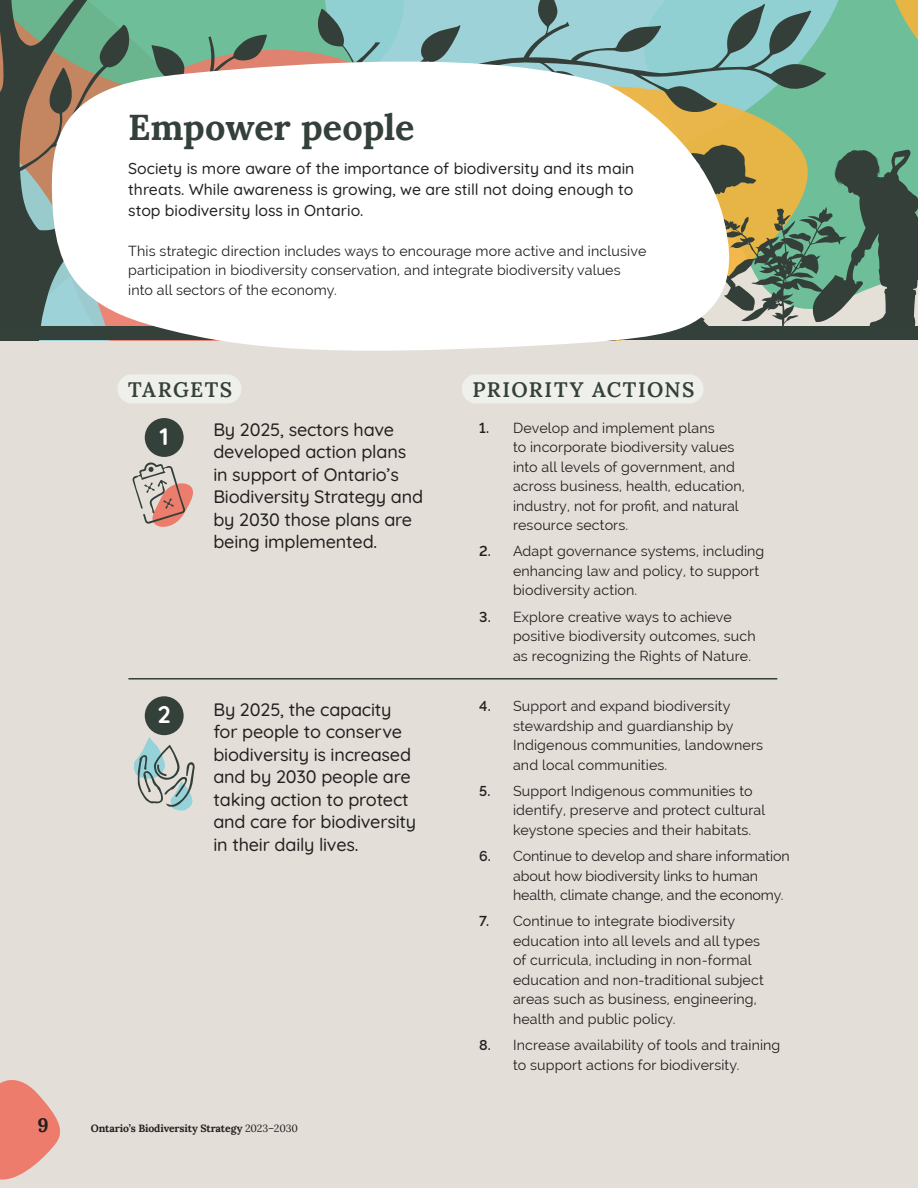
<style>
.page{position:relative;width:918px;height:1188px;background:#e3dfd8}
.page>*{position:absolute;margin:0;border:0;box-sizing:border-box;transform-origin:0 0}
.t1{font:700 36px "Lora";letter-spacing:-.005em;color:#34403a}
.t2{font:700 24px "Quicksand";color:#fff}
.Targets_actions{font:600 21px "Lora";letter-spacing:.065em;color:#34403a}
.t3{font:700 19.5px "Lora";color:#231f20}
.Info{font:500 18px/22.5px "Quicksand";letter-spacing:-.01em;color:#231f20}
.Intro{font:500 15.75px/21px "Quicksand";color:#231f20;text-align:justify}
.Body{font:14.25px/19.5px "Raleway";letter-spacing:.01em;color:#231f20}
.t4{font:700 10.5px "Lora";letter-spacing:-.01em;color:#231f20}
.s1{font-weight:600}
.s2{font-weight:400}
</style>
<div class="page">
<svg style="left:0;top:1080px;width:60px;height:100px"></svg>
<div style="left:852px;top:0;width:66px;height:144px;background:#6dbe99"></div>
<svg style="left:878px;top:0;width:40px;height:90px;background:#7ebc8d"></svg>
<div style="left:827px;top:0;width:25px;height:144px;background:#6dbe99"></div>
<svg style="left:460px;top:0;width:367px;height:144px;background:#84b5ac"></svg>
<svg style="left:0;top:0;width:460px;height:327px;background:#678d7b"></svg>
<svg style="left:738px;top:144px;width:180px;height:183px;background:#758968"></svg>
<div style="left:0;top:327px;width:918px;height:13px;background:#34403a"></div>
<hr style="left:128px;top:678px;width:649px;height:2px;background:#34403a">
<svg style="left:51px;top:50px;width:687px;height:301px;background:#ebede9"></svg>
<div style="left:117px;top:374px;width:125px;height:29px;background:#efefeb;border-radius:15px"></div>
<div style="left:462px;top:374px;width:242px;height:29px;background:#efefeb;border-radius:15px"></div>
<svg style="left:134px;top:737px;width:61px;height:74px"></svg>
<svg style="left:132px;top:462px;width:61px;height:65px"></svg>
<div style="left:145px;top:418px;width:39px;height:39px;background:#34403a;border-radius:50%"></div>
<div style="left:145px;top:696px;width:39px;height:39px;background:#34403a;border-radius:50%"></div>
<h2 class="t1" style="left:128px;top:100px;width:288px">Empower people</h2>
<p class="Intro" style="left:128px;top:157px;width:508px">Society is more aware of the importance of biodiversity and its main threats. While awareness is growing, we are still not doing enough to stop biodiversity loss in Ontario.</p>
<p class="Body" style="left:128px;top:241px;width:520px">This strategic direction includes ways to encourage more active and inclusive participation in biodiversity conservation, and integrate biodiversity values into all sectors of the economy.</p>
<p class="Targets_actions" style="left:128px;top:374px;width:106px">TARGETS</p>
<p class="Info" style="left:213px;top:416px;width:211px">By 2025, sectors have developed action plans in support of Ontario’s<br>Biodiversity Strategy and by 2030 those plans are being implemented.</p>
<h2 class="t2" style="left:160px;top:418px;width:11px">1</h2>
<p class="Targets_actions" style="left:472px;top:374px;width:223px">PRIORITY ACTIONS</p>
<p class="Body" style="left:513px;top:418px;width:233px;text-indent:-34px"><span class="s1">1.</span> Develop and implement plans<br>to incorporate biodiversity values into all levels of government, and across business, health, education, industry, not for profit, and natural resource sectors.</p>
<p class="Body" style="left:513px;top:542px;width:253px;text-indent:-34px"><span class="s1">2.</span> Adapt governance systems, including enhancing law and policy, to support biodiversity action.</p>
<p class="Body" style="left:513px;top:607px;width:244px;text-indent:-34px"><span class="s1">3.</span> Explore creative ways to achieve positive biodiversity outcomes, such as recognizing the Rights of Nature.</p>
<h2 class="t2" style="left:157px;top:696px;width:15px">2</h2>
<p class="Info" style="left:213px;top:696px;width:204px">By 2025, the capacity for people to conserve biodiversity is increased and by 2030 people are taking action to protect and care for biodiversity in their daily lives.</p>
<p class="Body" style="left:513px;top:696px;width:252px;text-indent:-34px"><span class="s1">4.</span> Support and expand biodiversity stewardship and guardianship by<br>Indigenous communities, landowners and local communities.</p>
<p class="Body" style="left:513px;top:781px;width:254px;text-indent:-34px"><span class="s1">5.</span> Support Indigenous communities to identify, preserve and protect cultural keystone species and their habitats.</p>
<p class="Body" style="left:513px;top:846px;width:278px;text-indent:-34px"><span class="s1">6.</span> Continue to develop and share information about how biodiversity links to human health, climate change, and the economy.</p>
<p class="Body" style="left:513px;top:912px;width:252px;text-indent:-34px"><span class="s1">7.</span> Continue to integrate biodiversity education into all levels and all types of curricula, including in non-formal education and non-traditional subject areas such as business, engineering, health and public policy.</p>
<p class="Body" style="left:479px;top:1035px;width:303px;text-align:center"><span class="s1">8.</span> Increase availability of tools and training to support actions for biodiversity.</p>
<h3 class="t3" style="left:38px;top:1110px;width:13px">9</h3>
<p class="t4" style="left:91px;top:1121px;width:209px">Ontario’s Biodiversity Strategy <span class="s2">2023–2030</span></p>
</div>
